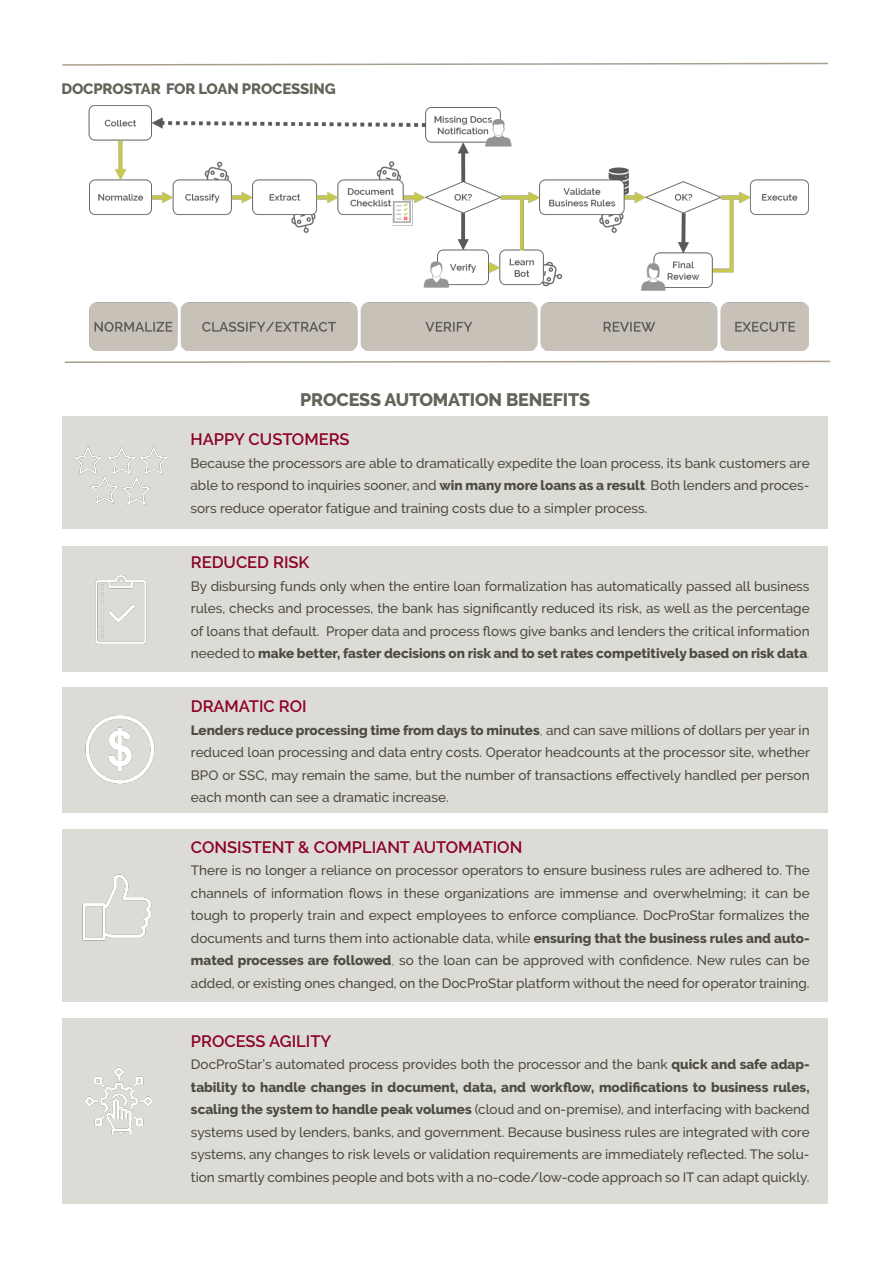
<style>
.page{position:relative;width:893px;height:1263px;background:#fff}
.page>*{position:absolute;margin:0;border:0;box-sizing:border-box;transform-origin:0 0}
.t1{font:800 18px "Raleway";letter-spacing:-.01em;color:#636359}
.t2{font:600 16.5px "Raleway";color:#8b0127}
.t3{font:800 15px "Raleway";letter-spacing:-.01em;color:#636359}
.t4{font:500 13.5px/22.5px "Raleway";color:#4c4b40;text-align:justify}
.s1{font-weight:800}
.s2{font-weight:300}
</style>
<div class="page">
<svg style="left:64px;top:360px;width:767px;height:3px"></svg>
<div style="left:63px;top:416px;width:765px;height:113px;background:#dddbd6"></div>
<div style="left:63px;top:546px;width:765px;height:125px;background:#dddbd6"></div>
<img style="left:62px;top:555px;width:85px;height:103px">
<div style="left:63px;top:687px;width:765px;height:126px;background:#dddbd6"></div>
<img style="left:62px;top:419px;width:106px;height:89px">
<div style="left:63px;top:830px;width:765px;height:172px;background:#dddbd6"></div>
<img style="left:62px;top:853px;width:90px;height:104px">
<div style="left:63px;top:1019px;width:765px;height:185px;background:#dddbd6"></div>
<img style="left:62px;top:1047px;width:91px;height:104px">
<svg style="left:62px;top:62px;width:766px;height:4px"></svg>
<img style="left:62px;top:695px;width:93px;height:104px">
<img style="left:88px;top:106px;width:720px;height:244px">
<p class="t3" style="left:61px;top:80px;width:276px">DOCPROSTAR FOR LOAN PROCESSING</p>
<p class="t1" style="left:300px;top:389px;width:291px">PROCESS AUTOMATION BENEFITS</p>
<p class="t2" style="left:190px;top:430px;width:161px">HAPPY CUSTOMERS</p>
<p class="t4" style="left:190px;top:452px;width:621px">Because the processors are able to dramatically expedite the loan process, its bank customers are able to respond to inquiries sooner, and <span class="s1">win many more loans as a result</span><span class="s2">.</span> Both lenders and proces&shy;sors reduce operator fatigue and training costs due to a simpler process.</p>
<p class="t2" style="left:191px;top:553px;width:120px">REDUCED RISK</p>
<p class="t4" style="left:191px;top:575px;width:620px">By disbursing funds only when the entire loan formalization has automatically passed all business rules, checks and processes, the bank has significantly reduced its risk, as well as the percentage of loans that default. Proper data and process flows give banks and lenders the critical information needed to <span class="s1">make better, faster decisions on risk and to set rates competitively based on risk data</span><span class="s2">.</span></p>
<p class="t2" style="left:191px;top:697px;width:117px">DRAMATIC ROI</p>
<p class="t4" style="left:191px;top:719px;width:620px"><span class="s1">Lenders reduce processing time from days to minutes</span><span class="s2">,</span> and can save millions of dollars per year in reduced loan processing and data entry costs. Operator headcounts at the processor site, whether BPO or SSC, may remain the same, but the number of transactions effectively handled per person each month can see a dramatic increase.</p>
<p class="t2" style="left:191px;top:837px;width:333px">CONSISTENT &amp; COMPLIANT AUTOMATION</p>
<p class="t4" style="left:191px;top:859px;width:620px">There is no longer a reliance on processor operators to ensure business rules are adhered to. The channels of information flows in these organizations are immense and overwhelming; it can be tough to properly train and expect employees to enforce compliance. DocProStar formalizes the documents and turns them into actionable data, while <span class="s1">ensuring that the business rules and auto&shy;mated processes are followed</span><span class="s2">,</span> so the loan can be approved with confidence. New rules can be added, or existing ones changed, on the DocProStar platform without the need for operator training.</p>
<p class="t2" style="left:191px;top:1031px;width:142px">PROCESS AGILITY</p>
<p class="t4" style="left:191px;top:1053px;width:620px">DocProStar’s automated process provides both the processor and the bank <span class="s1">quick and safe adap&shy;tability to handle changes in document, data, and workflow, modifications to business rules, scaling the system to handle peak volumes</span> (cloud and on-premise), and interfacing with backend systems used by lenders, banks, and government. Because business rules are integrated with core systems, any changes to risk levels or validation requirements are immediately reflected. The solu&shy;tion smartly combines people and bots with a no-code/low-code approach so IT can adapt quickly.</p>
</div>
